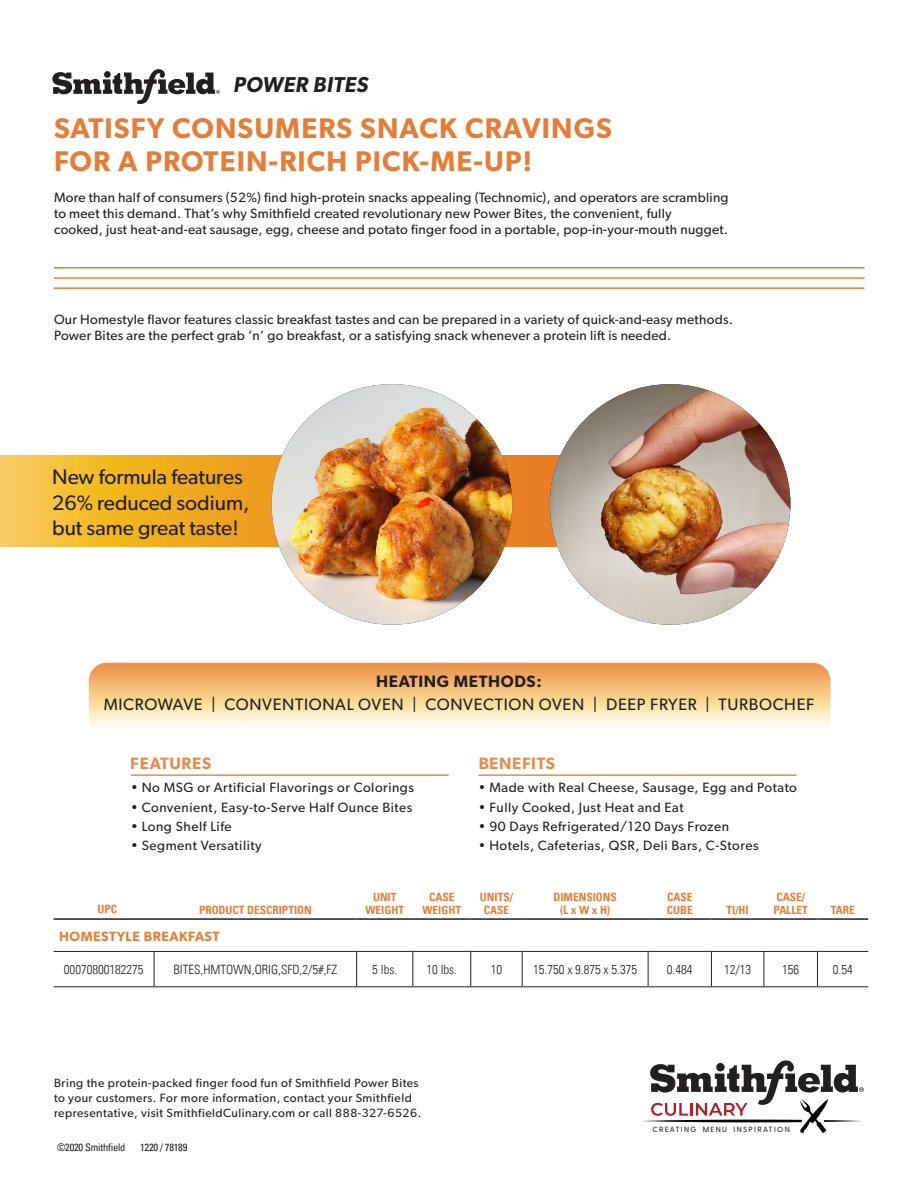
<style>
.page{position:relative;width:918px;height:1188px;background:#fff}
.page>*{position:absolute;margin:0;border:0;box-sizing:border-box;transform-origin:0 0}
.t1{font:600 28.5px/33.6px "Gibson";letter-spacing:.04em;color:#e67d37}
.t2{font:italic 600 21.6px "Gibson";letter-spacing:.02em;color:#231f20}
.t3{font:21px/25.2px "Gibson";color:#231f20}
.t4{font:16.5px "Gibson";letter-spacing:.04em;color:#231f20}
.t5{font:600 16.5px "Gibson";letter-spacing:.04em;color:#e67d37}
.t6{font:600 16.5px "Gibson";letter-spacing:.04em;color:#231f20}
.t7{font:13.5px/16.2px "Gibson";letter-spacing:.02em;color:#231f20}
.t8{font:13.5px "Gibson";letter-spacing:.04em;color:#231f20}
.t9{font:600 13.5px "Gibson";letter-spacing:.04em;color:#e67d37}
.Farmland_Table_Line{font:300 condensed 12.9px "Univers LT";color:#231f20}
.t10{font:12px/15px "Gibson";letter-spacing:.04em;color:#231f20}
.t11{font:700 condensed 11.4px/13.6px "Univers LT";color:#e67d37;text-align:center}
.t12{font:condensed 10.5px "Univers LT";letter-spacing:-.02em;color:#231f20}
.t13{font:500 7.5px "Greycliff CF";letter-spacing:.18em;color:#231f20}
</style>
<div class="page">
<hr style="left:54px;top:951px;width:100px;height:1px;background:#231f20">
<hr style="left:154px;top:951px;width:203px;height:1px;background:#231f20">
<hr style="left:154px;top:952px;width:1px;height:34px;background:#231f20">
<hr style="left:357px;top:951px;width:56px;height:1px;background:#231f20">
<hr style="left:356px;top:952px;width:1px;height:34px;background:#231f20">
<hr style="left:413px;top:951px;width:58px;height:1px;background:#231f20">
<hr style="left:413px;top:952px;width:1px;height:34px;background:#231f20">
<hr style="left:471px;top:951px;width:51px;height:1px;background:#231f20">
<hr style="left:470px;top:952px;width:1px;height:34px;background:#231f20">
<hr style="left:522px;top:951px;width:126px;height:1px;background:#231f20">
<hr style="left:522px;top:952px;width:1px;height:34px;background:#231f20">
<hr style="left:648px;top:951px;width:63px;height:1px;background:#231f20">
<hr style="left:648px;top:952px;width:1px;height:34px;background:#231f20">
<hr style="left:711px;top:951px;width:53px;height:1px;background:#231f20">
<hr style="left:711px;top:952px;width:1px;height:34px;background:#231f20">
<hr style="left:764px;top:951px;width:54px;height:1px;background:#231f20">
<hr style="left:764px;top:952px;width:1px;height:34px;background:#231f20">
<hr style="left:818px;top:951px;width:50px;height:1px;background:#231f20">
<hr style="left:817px;top:952px;width:1px;height:34px;background:#231f20">
<hr style="left:54px;top:986px;width:100px;height:1px;background:#231f20">
<hr style="left:154px;top:986px;width:203px;height:1px;background:#231f20">
<hr style="left:357px;top:986px;width:56px;height:1px;background:#231f20">
<hr style="left:413px;top:986px;width:58px;height:1px;background:#231f20">
<hr style="left:471px;top:986px;width:51px;height:1px;background:#231f20">
<hr style="left:522px;top:986px;width:126px;height:1px;background:#231f20">
<hr style="left:648px;top:986px;width:63px;height:1px;background:#231f20">
<hr style="left:711px;top:986px;width:53px;height:1px;background:#231f20">
<hr style="left:764px;top:986px;width:54px;height:1px;background:#231f20">
<hr style="left:818px;top:986px;width:50px;height:1px;background:#231f20">
<hr style="left:54px;top:918px;width:100px;height:2px;background:#231f20">
<hr style="left:154px;top:918px;width:203px;height:2px;background:#231f20">
<hr style="left:357px;top:918px;width:56px;height:2px;background:#231f20">
<hr style="left:413px;top:918px;width:58px;height:2px;background:#231f20">
<hr style="left:471px;top:918px;width:51px;height:2px;background:#231f20">
<hr style="left:522px;top:918px;width:126px;height:2px;background:#231f20">
<hr style="left:648px;top:918px;width:63px;height:2px;background:#231f20">
<hr style="left:711px;top:918px;width:53px;height:2px;background:#231f20">
<hr style="left:764px;top:918px;width:54px;height:2px;background:#231f20">
<hr style="left:818px;top:918px;width:50px;height:2px;background:#231f20">
<svg style="left:89px;top:663px;width:742px;height:66px;background:#f5cc93"></svg>
<hr style="left:478px;top:774px;width:319px;height:2px;background:#e67d37">
<hr style="left:131px;top:774px;width:318px;height:2px;background:#e67d37">
<hr style="left:54px;top:277px;width:811px;height:2px;background:#ea7d24">
<hr style="left:54px;top:267px;width:811px;height:1px;background:#ea7d24">
<hr style="left:54px;top:287px;width:811px;height:2px;background:#ea7d24">
<svg style="left:642px;top:1060px;width:222px;height:73px"></svg>
<svg style="left:52px;top:69px;width:168px;height:35px"></svg>
<svg style="left:0;top:455px;width:560px;height:92px;background:#efac2a"></svg>
<img style="left:550px;top:384px;width:240px;height:241px;border-radius:120px">
<img style="left:272px;top:384px;width:240px;height:241px;border-radius:120px">
<p class="t2" style="left:234px;top:71px;width:136px">POWER BITES</p>
<p class="t1" style="left:54px;top:110px;width:559px">SATISFY CONSUMERS SNACK CRAVINGS<br>FOR A PROTEIN-RICH PICK-ME-UP!</p>
<p class="t7" style="left:54px;top:189px;width:676px">More than half of consumers (52%) find high-protein snacks appealing (Technomic), and operators are scrambling to meet this demand. That’s why Smithfield created revolutionary new Power Bites, the convenient, fully<br>cooked, just heat-and-eat sausage, egg, cheese and potato finger food in a portable, pop-in-your-mouth nugget.</p>
<p class="t7" style="left:54px;top:311px;width:681px">Our Homestyle flavor features classic breakfast tastes and can be prepared in a variety of quick-and-easy methods.<br>Power Bites are the perfect grab ‘n’ go breakfast, or a satisfying snack whenever a protein lift is needed.</p>
<p class="t3" style="left:52px;top:464px;width:199px">New formula features<br>26% reduced sodium, but same great taste!</p>
<p class="t6" style="left:376px;top:671px;width:167px">HEATING METHODS:</p>
<p class="t4" style="left:104px;top:694px;width:712px">MICROWAVE | CONVENTIONAL OVEN | CONVECTION OVEN | DEEP FRYER | TURBOCHEF</p>
<p class="t5" style="left:131px;top:754px;width:82px">FEATURES</p>
<p class="t8" style="left:131px;top:780px;width:285px">• No MSG or Artificial Flavorings or Colorings</p>
<p class="t8" style="left:131px;top:799px;width:283px">• Convenient, Easy-to-Serve Half Ounce Bites</p>
<p class="t8" style="left:131px;top:818px;width:103px">• Long Shelf Life</p>
<p class="t8" style="left:131px;top:837px;width:132px">• Segment Versatility</p>
<p class="t5" style="left:478px;top:754px;width:78px">BENEFITS</p>
<p class="t8" style="left:478px;top:780px;width:320px">• Made with Real Cheese, Sausage, Egg and Potato</p>
<p class="t8" style="left:478px;top:799px;width:207px">• Fully Cooked, Just Heat and Eat</p>
<p class="t8" style="left:478px;top:818px;width:252px">• 90 Days Refrigerated/120 Days Frozen</p>
<p class="t8" style="left:478px;top:837px;width:282px">• Hotels, Cafeterias, QSR, Deli Bars, C-Stores</p>
<p class="t11" style="left:98px;top:902px;width:21px">UPC</p>
<p class="t11" style="left:199px;top:904px;width:114px">PRODUCT DESCRIPTION</p>
<p class="t11" style="left:365px;top:890px;width:40px">UNIT<br>WEIGHT</p>
<p class="t11" style="left:422px;top:890px;width:40px">CASE<br>WEIGHT</p>
<p class="t11" style="left:480px;top:890px;width:34px">UNITS/<br>CASE</p>
<p class="t11" style="left:553px;top:890px;width:65px">DIMENSIONS</p>
<p class="t11" style="left:560px;top:904px;width:52px">(L x W x H)</p>
<p class="t11" style="left:667px;top:890px;width:27px;text-align:left">CASE<br>CUBE</p>
<p class="t11" style="left:727px;top:904px;width:24px">TI/HI</p>
<p class="t11" style="left:774px;top:890px;width:36px;text-align:left">CASE/<br>PALLET</p>
<p class="t11" style="left:831px;top:904px;width:26px">TARE</p>
<p class="t9" style="left:59px;top:928px;width:162px">HOMESTYLE BREAKFAST</p>
<p class="Farmland_Table_Line" style="left:64px;top:961px;width:81px">00070800182275</p>
<p class="Farmland_Table_Line" style="left:173px;top:961px;width:165px">BITES,HMTOWN,ORIG,SFD,2/5#,FZ</p>
<p class="Farmland_Table_Line" style="left:372px;top:961px;width:26px">5 lbs.</p>
<p class="Farmland_Table_Line" style="left:427px;top:961px;width:32px">10 lbs.</p>
<p class="Farmland_Table_Line" style="left:491px;top:961px;width:13px">10</p>
<p class="Farmland_Table_Line" style="left:533px;top:961px;width:105px">15.750 x 9.875 x 5.375</p>
<p class="Farmland_Table_Line" style="left:667px;top:961px;width:27px">0.484</p>
<p class="Farmland_Table_Line" style="left:724px;top:961px;width:29px">12/13</p>
<p class="Farmland_Table_Line" style="left:782px;top:961px;width:19px">156</p>
<p class="Farmland_Table_Line" style="left:833px;top:961px;width:21px">0.54</p>
<p class="t10" style="left:54px;top:1076px;width:369px">Bring the protein-packed finger food fun of Smithfield Power Bites to your customers. For more information, contact your Smithfield representative, visit SmithfieldCulinary.com or call 888-327-6526.</p>
<p class="t12" style="left:57px;top:1140px;width:70px">©2020 Smithfield</p>
<p class="t12" style="left:140px;top:1140px;width:49px">1220 / 78189</p>
<p class="t13" style="left:652px;top:1125px;width:139px">CREATING MENU INSPIRATION</p>
</div>
